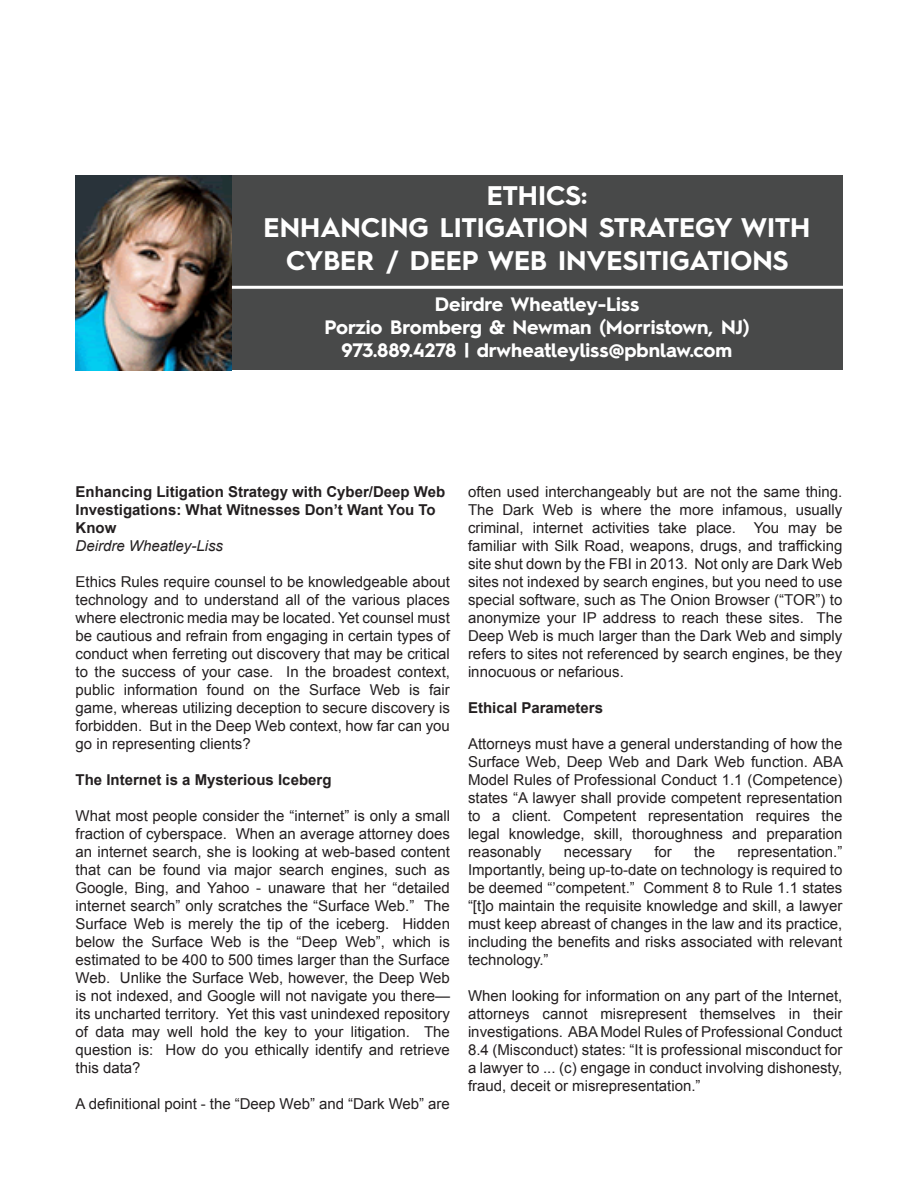
<style>
.page{position:relative;width:918px;height:1188px;background:#fff}
.page>*{position:absolute;margin:0;border:0;box-sizing:border-box;transform-origin:0 0}
.paperTitle{font:700 27px/32.4px "Hurme Geometric Sans 2";color:#fff;text-align:center}
.paperSpeaker{font:700 19.5px "Hurme Geometric Sans 2";color:#fff}
.paperArticle{font:15px/18px "Arial";color:#231f20;text-align:justify}
.paperArticle-2{font:700 15px/18px "Arial";color:#231f20}
.paperArticle-3{font:italic 15px "Arial";color:#231f20}
</style>
<div class="page">
<div style="left:76px;top:176px;width:766px;height:194px;background:#484949"></div>
<hr style="left:222px;top:286px;width:642px;height:3px;background:#fff">
<img style="left:76px;top:176px;width:156px;height:194px">
<p class="paperTitle" style="left:487px;top:178px;width:102px">ETHICS:</p>
<p class="paperTitle" style="left:264px;top:210px;width:548px">ENHANCING LITIGATION STRATEGY WITH<br>CYBER / DEEP WEB INVESITIGATIONS</p>
<p class="paperSpeaker" style="left:435px;top:290px;width:206px">Deirdre Wheatley-Liss</p>
<p class="paperSpeaker" style="left:325px;top:314px;width:426px">Porzio Bromberg &amp; Newman (Morristown, NJ)</p>
<p class="paperSpeaker" style="left:342px;top:337px;width:392px">973.889.4278 | drwheatleyliss@pbnlaw.com</p>
<p class="paperArticle-2" style="left:76px;top:483px;width:371px">Enhancing Litigation Strategy with Cyber/Deep Web<br>Investigations: What Witnesses Don’t Want You To<br>Know</p>
<p class="paperArticle-3" style="left:76px;top:536px;width:149px">Deirdre Wheatley-Liss</p>
<p class="paperArticle" style="left:76px;top:573px;width:376px">Ethics Rules require counsel to be knowledgeable about technology and to understand all of the various places where electronic media may be located. Yet counsel must be cautious and refrain from engaging in certain types of conduct when ferreting out discovery that may be critical to the success of your case. In the broadest context, public information found on the Surface Web is fair game, whereas utilizing deception to secure discovery is forbidden. But in the Deep Web context, how far can you go in representing clients?</p>
<p class="paperArticle-2" style="left:76px;top:771px;width:257px">The Internet is a Mysterious Iceberg</p>
<p class="paperArticle" style="left:76px;top:807px;width:376px">What most people consider the “internet” is only a small fraction of cyberspace. When an average attorney does an internet search, she is looking at web-based content that can be found via major search engines, such as Google, Bing, and Yahoo - unaware that her “detailed internet search” only scratches the “Surface Web.” The Surface Web is merely the tip of the iceberg. Hidden below the Surface Web is the “Deep Web”, which is estimated to be 400 to 500 times larger than the Surface Web. Unlike the Surface Web, however, the Deep Web is not indexed, and Google will not navigate you there— its uncharted territory. Yet this vast unindexed repository of data may well hold the key to your litigation. The question is: How do you ethically identify and retrieve this data?</p>
<p class="paperArticle" style="left:76px;top:1095px;width:376px">A definitional point - the “Deep Web” and “Dark Web” are</p>
<p class="paperArticle" style="left:468px;top:483px;width:376px">often used interchangeably but are not the same thing.<br>The Dark Web is where the more infamous, usually criminal, internet activities take place. You may be familiar with Silk Road, weapons, drugs, and trafficking site shut down by the FBI in 2013. Not only are Dark Web sites not indexed by search engines, but you need to use special software, such as The Onion Browser (“TOR”) to anonymize your IP address to reach these sites. The Deep Web is much larger than the Dark Web and simply refers to sites not referenced by search engines, be they innocuous or nefarious.</p>
<p class="paperArticle-2" style="left:468px;top:699px;width:137px">Ethical Parameters</p>
<p class="paperArticle" style="left:468px;top:735px;width:377px">Attorneys must have a general understanding of how the Surface Web, Deep Web and Dark Web function. ABA Model Rules of Professional Conduct 1.1 (Competence) states “A lawyer shall provide competent representation to a client. Competent representation requires the legal knowledge, skill, thoroughness and preparation reasonably</p>
<p class="paperArticle" style="left:564px;top:843px;width:70px">necessary</p>
<p class="paperArticle" style="left:654px;top:843px;width:19px">for</p>
<p class="paperArticle" style="left:694px;top:843px;width:22px">the</p>
<p class="paperArticle" style="left:468px;top:843px;width:376px;text-indent:269px">representation.” Importantly, being up-to-date on technology is required to be deemed “’competent.” Comment 8 to Rule 1.1 states “[t]o maintain the requisite knowledge and skill, a lawyer must keep abreast of changes in the law and its practice, including the benefits and risks associated with relevant technology.”</p>
<p class="paperArticle" style="left:468px;top:987px;width:376px">When looking for information on any part of the Internet, attorneys cannot misrepresent themselves in their investigations. ABA Model Rules of Professional Conduct 8.4 (Misconduct) states: “It is professional misconduct for a lawyer to ... (c) engage in conduct involving dishonesty, fraud, deceit or misrepresentation.”</p>
</div>
